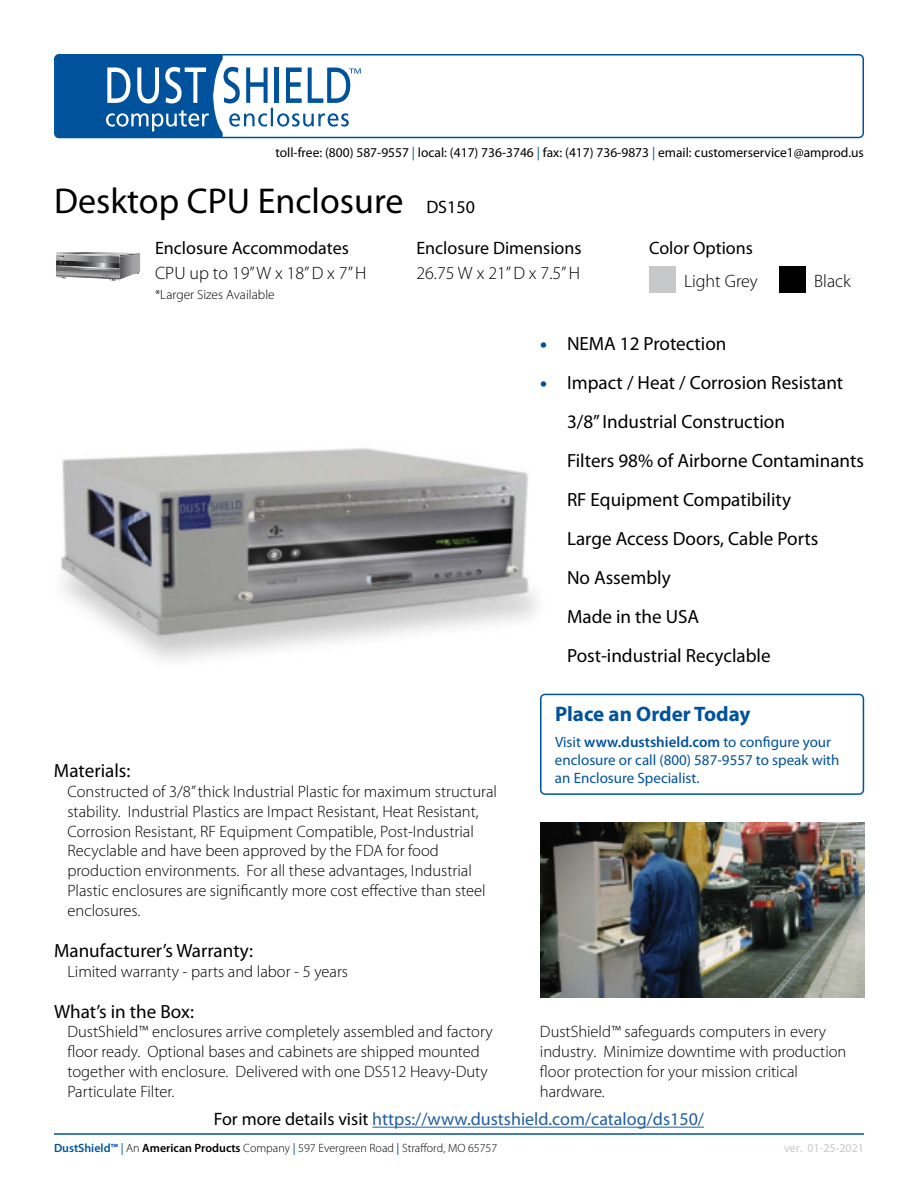
<style>
.page{position:relative;width:918px;height:1188px;background:#fff}
.page>*{position:absolute;margin:0;border:0;box-sizing:border-box;transform-origin:0 0}
.t1{font:36px "Myriad Pro";color:#000}
.t2{font:700 21px "Myriad Pro";color:#00529c}
.t3{font:19.2px "Myriad Pro";color:#000}
.t4{font:18px "Myriad Pro";color:#215e9e}
.t5{font:18px "Myriad Pro";color:#000}
.t6{font:300 18px "Myriad Pro";color:#000}
.t7{font:300 16.5px/19.8px "Myriad Pro";color:#000}
.t8{font:15px/18px "Myriad Pro";color:#00529c}
.t9{font:13.5px "Myriad Pro";color:#000}
.t10{font:300 13.35px "Myriad Pro";color:#000}
.t11{font:300 12px "Myriad Pro";color:#000}
.t12{font:12px "Myriad Pro";color:#c7c8ca}
.s1{color:#00529c}
.s2{font-size:18px}
.s3{font-weight:900;color:#00529c}
.s4{font-weight:600}
.s5{color:#000}
.s6{font-weight:600;color:#00529c}
.s7{font-weight:400;color:#00529c}
</style>
<div class="page">
<svg style="left:57px;top:57px;width:304px;height:78px"></svg>
<div style="left:54px;top:54px;width:810px;height:84px;border:2px solid #00529c;border-radius:4px"></div>
<hr style="left:54px;top:1133px;width:810px;height:2px;background:#00529c">
<hr style="left:372px;top:1127px;width:332px;height:1px;background:#215e9e">
<div style="left:649px;top:266px;width:27px;height:27px;background:#c7c8ca"></div>
<div style="left:779px;top:266px;width:27px;height:27px;background:#000"></div>
<div style="left:540px;top:694px;width:324px;height:101px;border:2px solid #00529c;border-radius:4px"></div>
<img style="left:540px;top:822px;width:324px;height:175px">
<svg style="left:56px;top:252px;width:84px;height:29px;background:#959596"></svg>
<img style="left:61px;top:448px;width:475px;height:213px">
<p class="t9" style="left:275px;top:147px;width:590px">toll-free: (800) 587-9557 <span class="s1">|</span> local: (417) 736-3746 <span class="s1">|</span> fax: (417) 736-9873 <span class="s1">|</span> email: customerservice1@amprod.us</p>
<h1 class="t1" style="left:54px;top:186px;width:422px">Desktop CPU Enclosure <span class="s2">DS150</span></h1>
<p class="t5" style="left:155px;top:240px;width:195px">Enclosure Accommodates</p>
<p class="t5" style="left:416px;top:240px;width:167px">Enclosure Dimensions</p>
<p class="t5" style="left:649px;top:240px;width:105px">Color Options</p>
<p class="t6" style="left:155px;top:266px;width:213px">CPU up to 19” W x 18” D x 7” H</p>
<p class="t10" style="left:155px;top:289px;width:121px">*Larger Sizes Available</p>
<p class="t6" style="left:416px;top:266px;width:165px">26.75 W x 21” D x 7.5” H</p>
<p class="t6" style="left:684px;top:274px;width:75px">Light Grey</p>
<p class="t6" style="left:814px;top:274px;width:38px">Black</p>
<p class="t3" style="left:540px;top:335px;width:188px"><span class="s3">•</span> NEMA 12 Protection</p>
<p class="t3" style="left:540px;top:374px;width:305px"><span class="s3">•</span> Impact / Heat / Corrosion Resistant</p>
<p class="t3" style="left:540px;top:413px;width:246px"><span class="s3">•</span> 3/8” Industrial Construction</p>
<p class="t3" style="left:540px;top:452px;width:326px"><span class="s3">•</span> Filters 98% of Airborne Contaminants</p>
<p class="t3" style="left:540px;top:491px;width:253px"><span class="s3">•</span> RF Equipment Compatibility</p>
<p class="t3" style="left:540px;top:530px;width:280px"><span class="s3">•</span> Large Access Doors, Cable Ports</p>
<p class="t3" style="left:540px;top:569px;width:132px"><span class="s3">•</span> No Assembly</p>
<p class="t3" style="left:540px;top:608px;width:161px"><span class="s3">•</span> Made in the USA</p>
<p class="t3" style="left:540px;top:647px;width:232px"><span class="s3">•</span> Post-industrial Recyclable</p>
<p class="t2" style="left:555px;top:706px;width:197px">Place an Order Today</p>
<p class="t8" style="left:555px;top:734px;width:286px">Visit <span class="s4">www.dustshield.com</span> to configure your enclosure or call (800) 587-9557 to speak with an Enclosure Specialist.</p>
<p class="t3" style="left:54px;top:763px;width:78px">Materials:</p>
<p class="t7" style="left:68px;top:783px;width:431px">Constructed of 3/8” thick Industrial Plastic for maximum structural stability. Industrial Plastics are Impact Resistant, Heat Resistant, Corrosion Resistant, RF Equipment Compatible, Post-Industrial Recyclable and have been approved by the FDA for food production environments. For all these advantages, Industrial Plastic enclosures are significantly more cost effective than steel enclosures.</p>
<p class="t3" style="left:54px;top:942px;width:201px">Manufacturer’s Warranty:</p>
<p class="t7" style="left:68px;top:963px;width:282px">Limited warranty - parts and labor - 5 years</p>
<p class="t3" style="left:54px;top:1003px;width:141px">What’s in the Box:</p>
<p class="t7" style="left:68px;top:1023px;width:427px">DustShield™ enclosures arrive completely assembled and factory floor ready. Optional bases and cabinets are shipped mounted together with enclosure. Delivered with one DS512 Heavy-Duty Particulate Filter.</p>
<p class="t7" style="left:540px;top:1023px;width:308px">DustShield™ safeguards computers in every industry. Minimize downtime with production floor protection for your mission critical hardware.</p>
<p class="t4" style="left:214px;top:1112px;width:492px"><span class="s5">For more details visit</span> https://www.dustshield.com/catalog/ds150/</p>
<p class="t11" style="left:54px;top:1143px;width:445px"><span class="s6">DustShield™</span> <span class="s7">|</span> An <span class="s4">American Products</span> Company <span class="s7">|</span> 597 Evergreen Road <span class="s7">|</span> Strafford, MO 65757</p>
<p class="t12" style="left:784px;top:1143px;width:81px">ver. 01-25-2021</p>
</div>
